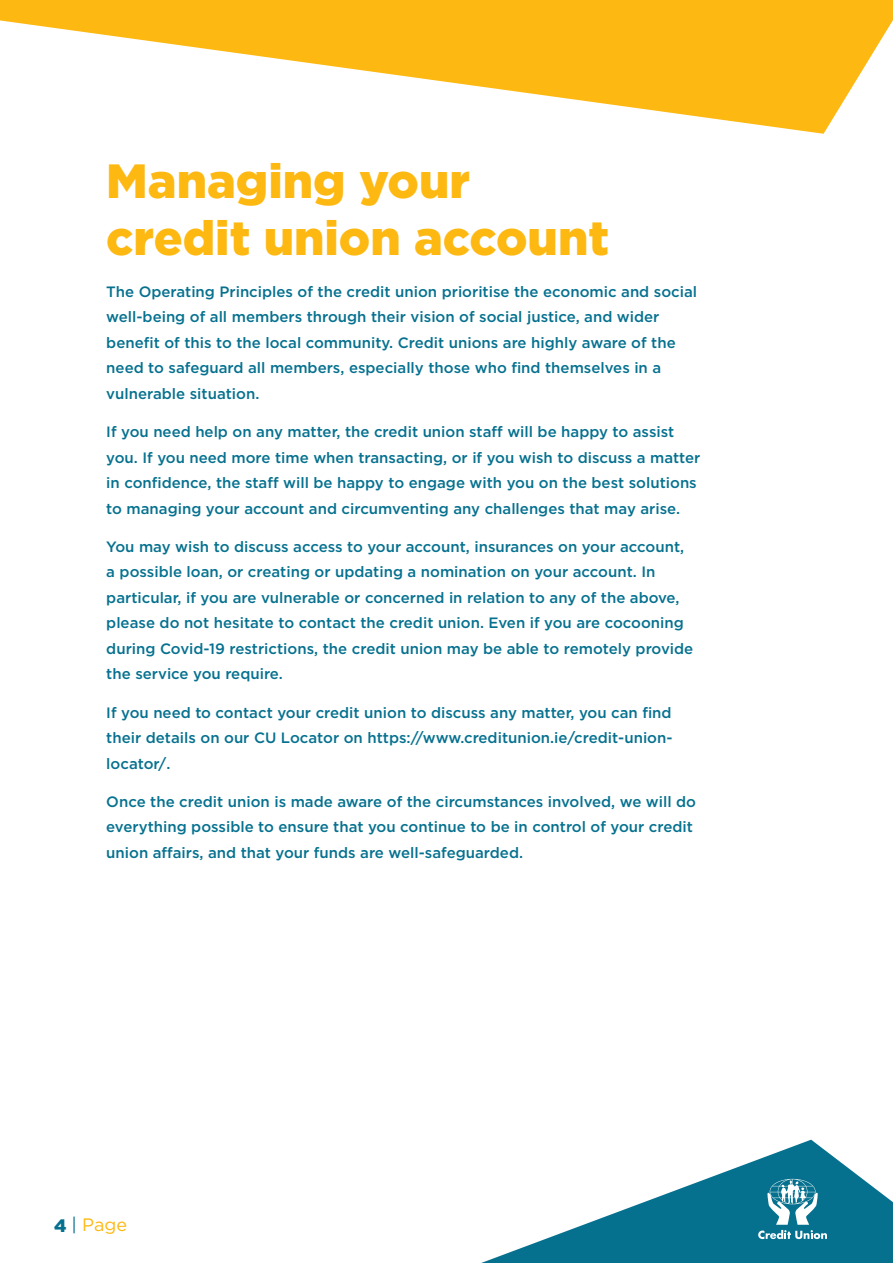
<style>
.page{position:relative;width:893px;height:1263px;background:#fff}
.page>*{position:absolute;margin:0;border:0;box-sizing:border-box;transform-origin:0 0}
.t1{font:900 48px/57.6px "Gotham";color:#fdb812}
.t2{font:18px "Gotham";color:#fdb812}
.t3{font:500 15px/25.5px "Gotham";color:#06718f}
.s1{font-weight:900;color:#06718f}
.s2{color:#06718f}
</style>
<div class="page">
<svg style="left:0;top:0;width:893px;height:134px;fill:#fdb812"></svg>
<svg style="left:481px;top:1140px;width:412px;height:123px;fill:#06718f"></svg>
<svg style="left:758px;top:1179px;width:69px;height:60px"></svg>
<h1 class="t1" style="left:106px;top:154px;width:504px">Managing your credit union account</h1>
<p class="t3" style="left:106px;top:280px;width:592px">The Operating Principles of the credit union prioritise the economic and social well-being of all members through their vision of social justice, and wider benefit of this to the local community. Credit unions are highly aware of the need to safeguard all members, especially those who find themselves in a vulnerable situation.</p>
<p class="t3" style="left:106px;top:420px;width:596px">If you need help on any matter, the credit union staff will be happy to assist you. If you need more time when transacting, or if you wish to discuss a matter in confidence, the staff will be happy to engage with you on the best solutions to managing your account and circumventing any challenges that may arise.</p>
<p class="t3" style="left:106px;top:535px;width:589px">You may wish to discuss access to your account, insurances on your account, a possible loan, or creating or updating a nomination on your account. In particular, if you are vulnerable or concerned in relation to any of the above, please do not hesitate to contact the credit union. Even if you are cocooning during Covid-19 restrictions, the credit union may be able to remotely provide the service you require.</p>
<p class="t3" style="left:106px;top:700px;width:568px;text-align:justify">If you need to contact your credit union to discuss any matter, you can find their details on our CU Locator on https://www.creditunion.ie/credit-union&shy;locator/.</p>
<p class="t3" style="left:106px;top:790px;width:591px">Once the credit union is made aware of the circumstances involved, we will do everything possible to ensure that you continue to be in control of your credit union affairs, and that your funds are well-safeguarded.</p>
<p class="t2" style="left:54px;top:1216px;width:75px"><span class="s1">4</span> <span class="s2">|</span> Page</p>
</div>
